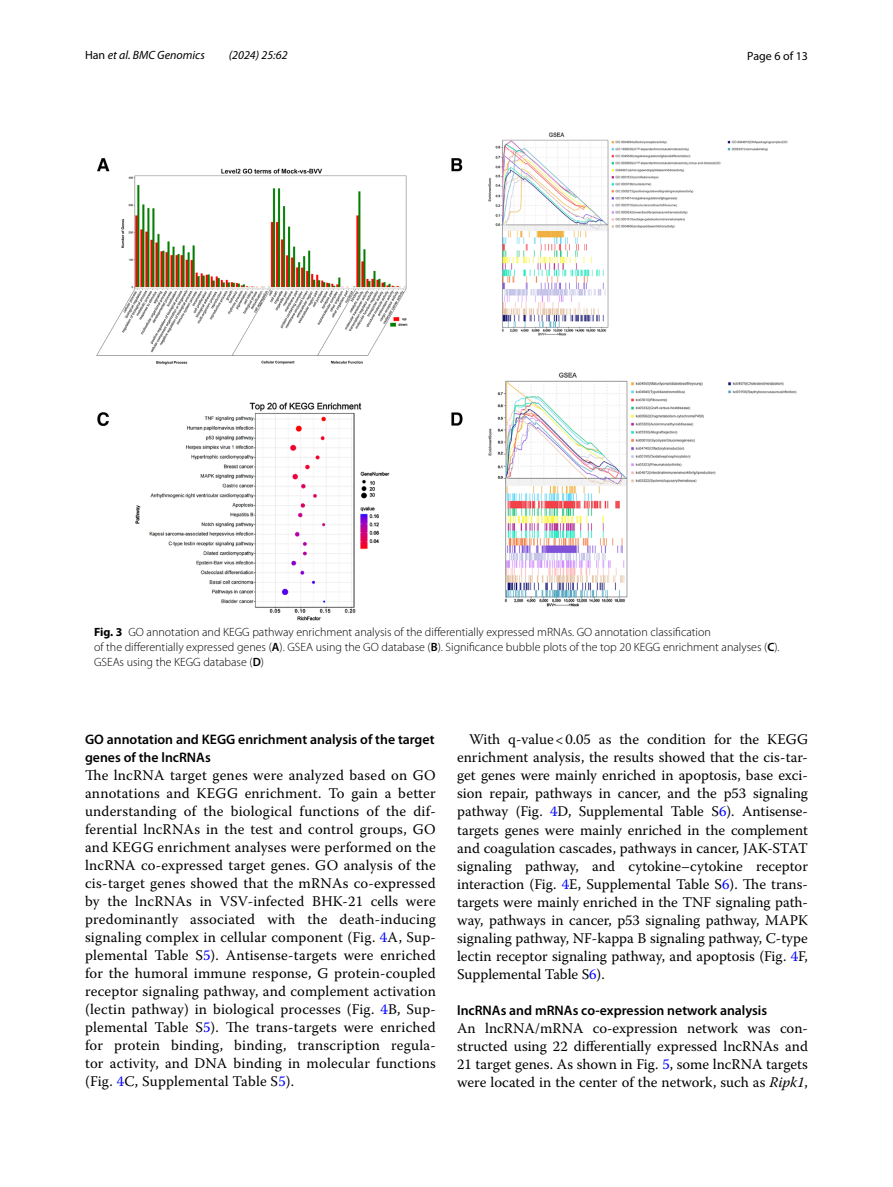
<style>
.page{position:relative;width:893px;height:1187px;background:#fff}
.page>*{position:absolute;margin:0;border:0;box-sizing:border-box;transform-origin:0 0}
.t1{font:14.7px/18px "Warnock Pro";color:#000;text-align:justify}
.t2{font:600 13.8px/18px "Myriad Pro";color:#000}
.t3{font:300 12px/15px "Myriad Pro";color:#000}
.t4{font:italic 12px "Myriad Pro";color:#000}
.t5{font:12px "Myriad Pro";color:#000}
.s1{font-style:normal}
.s2{font-weight:700}
.s3{font-weight:600}
.s4{color:#00f}
.s5{font-style:italic}
</style>
<div class="page">
<img style="left:96px;top:133px;width:701px;height:487px">
<p class="t4" style="left:85px;top:48px;width:121px"><span class="s1">Han</span> et al. BMC Genomics</p>
<p class="t4" style="left:229px;top:48px;width:60px">(2024) 25:62</p>
<p class="t5" style="left:747px;top:48px;width:62px">Page 6 of 13</p>
<p class="t3" style="left:94px;top:624px;width:687px"><span class="s2">Fig. 3</span> GO annotation and KEGG pathway enrichment analysis of the differentially expressed mRNAs. GO annotation classification<br>of the differentially expressed genes (<span class="s3">A</span>). GSEA using the GO database (<span class="s3">B</span>). Significance bubble plots of the top 20 KEGG enrichment analyses (<span class="s3">C</span>).<br>GSEAs using the KEGG database (<span class="s3">D</span>)</p>
<p class="t2" style="left:85px;top:730px;width:351px">GO annotation and KEGG enrichment analysis of the target genes of the lncRNAs</p>
<p class="t1" style="left:85px;top:766px;width:352px">The lncRNA target genes were analyzed based on GO annotations and KEGG enrichment. To gain a better understanding of the biological functions of the dif&shy;ferential lncRNAs in the test and control groups, GO and KEGG enrichment analyses were performed on the lncRNA co-expressed target genes. GO analysis of the cis-target genes showed that the mRNAs co-expressed by the lncRNAs in VSV-infected BHK-21 cells were predominantly associated with the death-inducing signaling complex in cellular component (Fig. <span class="s4">4</span>A, Sup&shy;plemental Table S<span class="s4">5</span>). Antisense-targets were enriched for the humoral immune response, G protein-coupled receptor signaling pathway, and complement activation (lectin pathway) in biological processes (Fig. <span class="s4">4</span>B, Sup&shy;plemental Table S<span class="s4">5</span>). The trans-targets were enriched for protein binding, binding, transcription regula&shy;tor activity, and DNA binding in molecular functions (Fig. <span class="s4">4</span>C, Supplemental Table S<span class="s4">5</span>).</p>
<p class="t1" style="left:457px;top:730px;width:352px;text-indent:12px">With q-value&lt;0.05 as the condition for the KEGG enrichment analysis, the results showed that the cis-tar&shy;get genes were mainly enriched in apoptosis, base exci&shy;sion repair, pathways in cancer, and the p53 signaling pathway (Fig. <span class="s4">4</span>D, Supplemental Table S<span class="s4">6</span>). Antisense&shy;targets genes were mainly enriched in the complement and coagulation cascades, pathways in cancer, JAK-STAT signaling pathway, and cytokine–cytokine receptor interaction (Fig. <span class="s4">4</span>E, Supplemental Table S<span class="s4">6</span>). The trans&shy;targets were mainly enriched in the TNF signaling path&shy;way, pathways in cancer, p53 signaling pathway, MAPK signaling pathway, NF-kappa B signaling pathway, C-type lectin receptor signaling pathway, and apoptosis (Fig. <span class="s4">4</span>F, Supplemental Table S<span class="s4">6</span>).</p>
<p class="t2" style="left:457px;top:1000px;width:312px">lncRNAs and mRNAs co‑expression network analysis</p>
<p class="t1" style="left:457px;top:1018px;width:352px">An lncRNA/mRNA co-expression network was con&shy;structed using 22 differentially expressed lncRNAs and 21 target genes. As shown in Fig. <span class="s4">5</span>, some lncRNA targets were located in the center of the network, such as <span class="s5">Ripk1</span>,</p>
</div>
